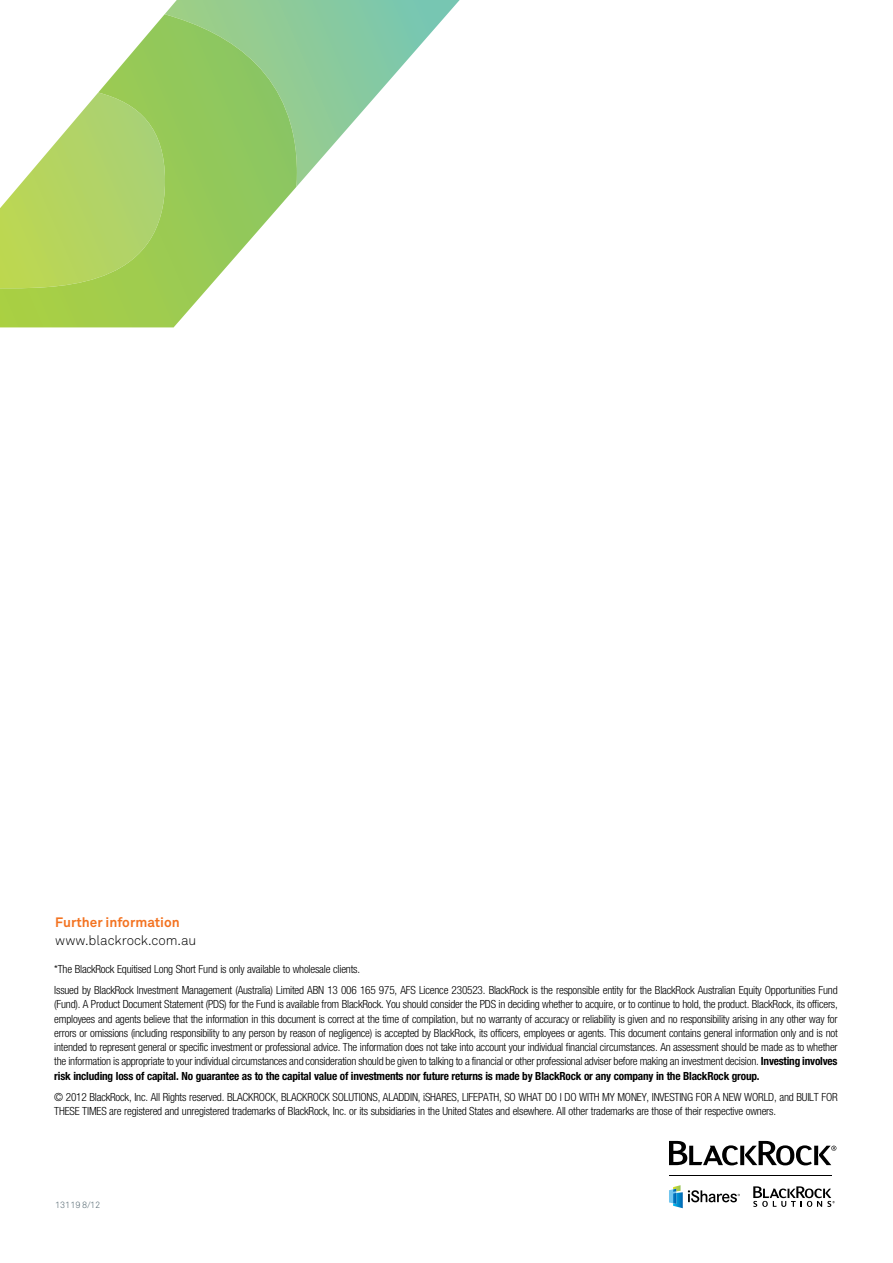
<style>
.page{position:relative;width:893px;height:1263px;background:#fff}
.page>*{position:absolute;margin:0;border:0;box-sizing:border-box;transform-origin:0 0}
.t1{font:13.5px "Akkurat Light Pro";color:#000}
.t2{font:700 13.5px "Akkurat Pro";color:#f37321}
.t3{font:300 condensed 11.25px/14.2px "Helvetica Neue LT Std";letter-spacing:-.015em;color:#000}
.t4{font:9px "Akkurat Light Pro";letter-spacing:-.01em;color:#465b65}
.s1{font-weight:700}
</style>
<div class="page">
<svg style="left:165px;top:0;width:295px;height:186px"></svg>
<svg style="left:0;top:14px;width:297px;height:313px"></svg>
<hr style="left:669px;top:1175px;width:162px;height:1px;background:#000">
<svg style="left:753px;top:1186px;width:82px;height:21px"></svg>
<svg style="left:669px;top:1185px;width:71px;height:23px"></svg>
<svg style="left:669px;top:1141px;width:167px;height:24px"></svg>
<p class="t2" style="left:55px;top:914px;width:126px">Further information</p>
<p class="t1" style="left:55px;top:932px;width:143px">www.blackrock.com.au</p>
<p class="t3" style="left:54px;top:958px;width:785px;line-height:21px">*The BlackRock Equitised Long Short Fund is only available to wholesale clients.<br>Issued by BlackRock Investment Management (Australia) Limited ABN 13 006 165 975, AFS Licence 230523. BlackRock is the responsible entity for the BlackRock Australian Equity Opportunities Fund</p>
<p class="t3" style="left:54px;top:997px;width:785px;text-align:justify">(Fund). A Product Document Statement (PDS) for the Fund is available from BlackRock. You should consider the PDS in deciding whether to acquire, or to continue to hold, the product. BlackRock, its officers, employees and agents believe that the information in this document is correct at the time of compilation, but no warranty of accuracy or reliability is given and no responsibility arising in any other way for errors or omissions (including responsibility to any person by reason of negligence) is accepted by BlackRock, its officers, employees or agents. This document contains general information only and is not intended to represent general or specific investment or professional advice. The information does not take into account your individual financial circumstances. An assessment should be made as to whether the information is appropriate to your individual circumstances and consideration should be given to talking to a financial or other professional adviser before making an investment decision. <span class="s1">Investing involves risk including loss of capital. No guarantee as to the capital value of investments nor future returns is made by BlackRock or any company in the BlackRock group.</span></p>
<p class="t3" style="left:54px;top:1089px;width:785px">© 2012 BlackRock, Inc. All Rights reserved. BLACKROCK, BLACKROCK SOLUTIONS, ALADDIN, iSHARES, LIFEPATH, SO WHAT DO I DO WITH MY MONEY, INVESTING FOR A NEW WORLD, and BUILT FOR<br>THESE TIMES are registered and unregistered trademarks of BlackRock, Inc. or its subsidiaries in the United States and elsewhere. All other trademarks are those of their respective owners.</p>
<p class="t4" style="left:55px;top:1199px;width:47px">13119 8/12</p>
</div>
